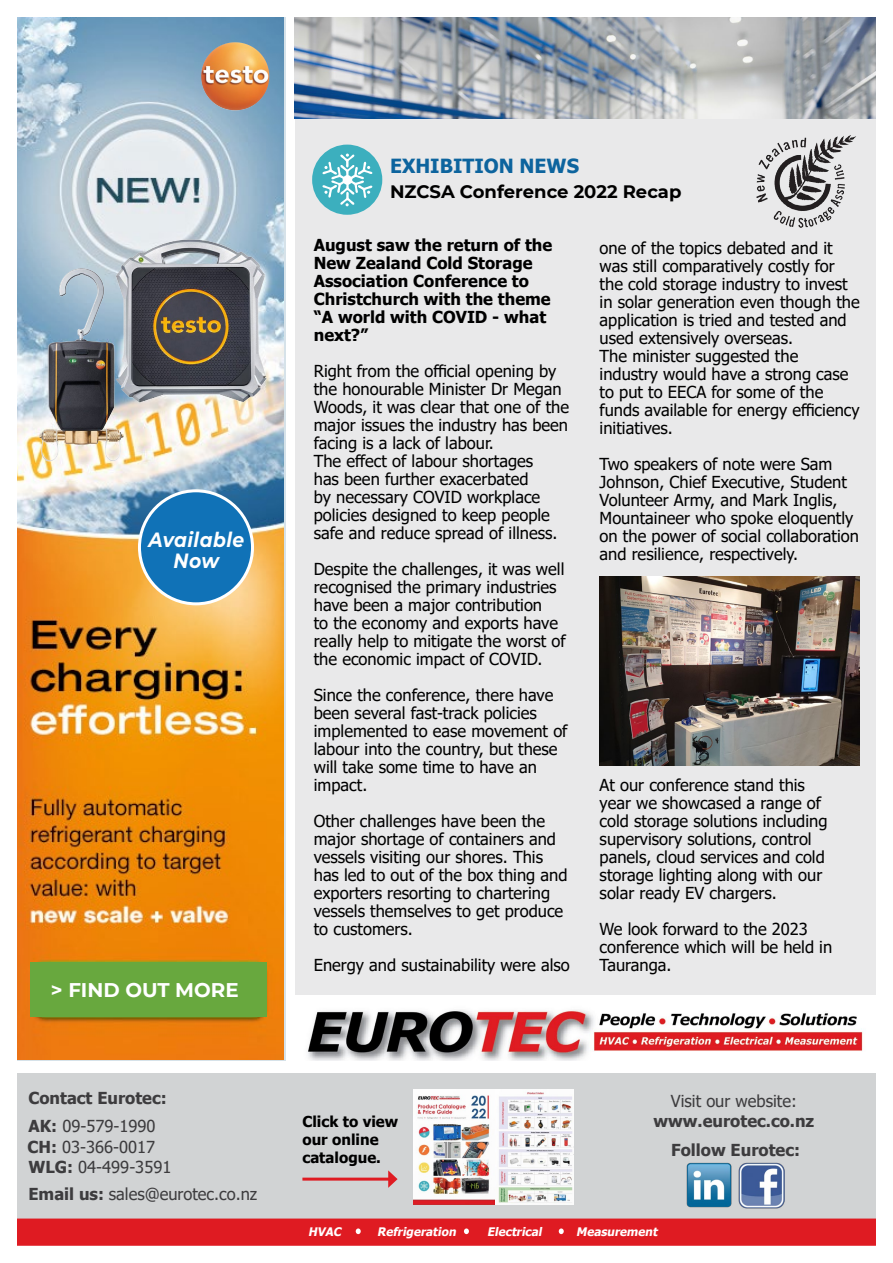
<style>
.page{position:relative;width:893px;height:1263px;background:#fff}
.page>*{position:absolute;margin:0;border:0;box-sizing:border-box;transform-origin:0 0}
.t1{font:italic 700 20.55px/21.1px "Montserrat";letter-spacing:.025em;color:#fff;text-align:center;scale:.91 1}
.t2{font:700 19.8px "Montserrat";color:#fff}
.t3{font:700 19.5px "Tahoma";color:#0d649e}
.t4{font:700 18px "Montserrat";color:#000}
.t5{font:16.5px/18px "Tahoma";color:#000}
.t6{font:700 16.5px/18px "Tahoma";color:#000}
.t7{font:16.5px "Tahoma";color:#3d3c3e}
.t8{font:700 16.5px "Tahoma";color:#3d3c3e}
.t9{font:700 15px/18px "Tahoma";color:#000}
.t10{font:italic 700 11.85px "Tahoma";color:#fff}
.s1{font-weight:700}
</style>
<div class="page">
<div style="left:17px;top:1073px;width:859px;height:146px;background:#d1d3d4"></div>
<div style="left:17px;top:1218px;width:859px;height:28px;background:#df1b22;border:2px solid #df1b22"></div>
<svg style="left:356px;top:1228px;width:5px;height:6px"></svg>
<svg style="left:464px;top:1228px;width:5px;height:6px"></svg>
<svg style="left:559px;top:1228px;width:5px;height:6px"></svg>
<img style="left:739px;top:1162px;width:45px;height:46px">
<img style="left:686px;top:1163px;width:46px;height:45px">
<img style="left:307px;top:1010px;width:556px;height:50px">
<div style="left:295px;top:18px;width:580px;height:977px;background:#e9e9ea"></div>
<div style="left:312px;top:145px;width:70px;height:70px;background:#3cafbe;border-radius:50%"></div>
<svg style="left:322px;top:154px;width:51px;height:52px"></svg>
<img style="left:295px;top:17px;width:581px;height:101px">
<img style="left:756px;top:135px;width:100px;height:93px">
<img style="left:600px;top:577px;width:260px;height:188px">
<img style="left:17px;top:17px;width:266px;height:1043px">
<img style="left:103px;top:232px;width:173px;height:181px">
<img style="left:25px;top:261px;width:109px;height:209px">
<div style="left:139px;top:491px;width:113px;height:113px;background:#1072b7;border-radius:50%"></div>
<div style="left:138px;top:489px;width:116px;height:116px;border:3px solid #fff;border-radius:50%"></div>
<img style="left:218px;top:42px;width:17px;height:5px">
<div style="left:31px;top:962px;width:236px;height:55px;background:#68a83e"></div>
<img style="left:414px;top:1089px;width:160px;height:115px">
<hr style="left:302px;top:1177px;width:89px;height:3px;background:#df1b22">
<svg style="left:388px;top:1170px;width:10px;height:18px"></svg>
<p class="t1" style="left:148px;top:528px;width:107px">Available<br>Now</p>
<p class="t2" style="left:51px;top:976px;width:189px">&gt; FIND OUT MORE</p>
<p class="t3" style="left:390px;top:152px;width:190px">EXHIBITION NEWS</p>
<p class="t4" style="left:390px;top:179px;width:293px">NZCSA Conference 2022 Recap</p>
<p class="t6" style="left:314px;top:237px;width:240px">August saw the return of the<br>New Zealand Cold Storage<br>Association Conference to<br>Christchurch with the theme “A world with COVID - what next?”</p>
<p class="t5" style="left:314px;top:363px;width:257px">Right from the official opening by the honourable Minister Dr Megan<br>Woods, it was clear that one of the major issues the industry has been facing is a lack of labour.<br>The effect of labour shortages<br>has been further exacerbated<br>by necessary COVID workplace policies designed to keep people safe and reduce spread of illness.</p>
<p class="t5" style="left:314px;top:561px;width:253px">Despite the challenges, it was well recognised the primary industries have been a major contribution<br>to the economy and exports have really help to mitigate the worst of the economic impact of COVID.</p>
<p class="t5" style="left:314px;top:687px;width:255px">Since the conference, there have been several fast-track policies implemented to ease movement of labour into the country, but these will take some time to have an impact.</p>
<p class="t5" style="left:314px;top:813px;width:255px">Other challenges have been the major shortage of containers and vessels visiting our shores. This has led to out of the box thing and exporters resorting to chartering vessels themselves to get produce to customers.</p>
<p class="t5" style="left:314px;top:957px;width:258px">Energy and sustainability were also</p>
<p class="t5" style="left:600px;top:240px;width:262px">one of the topics debated and it was still comparatively costly for the cold storage industry to invest in solar generation even though the application is tried and tested and used extensively overseas.<br>The minister suggested the industry would have a strong case to put to EECA for some of the funds available for energy efficiency initiatives.</p>
<p class="t5" style="left:600px;top:456px;width:261px">Two speakers of note were Sam Johnson, Chief Executive, Student Volunteer Army, and Mark Inglis, Mountaineer who spoke eloquently on the power of social collaboration and resilience, respectively.</p>
<p class="t5" style="left:600px;top:777px;width:229px">At our conference stand this year we showcased a range of cold storage solutions including supervisory solutions, control panels, cloud services and cold storage lighting along with our solar ready EV chargers.</p>
<p class="t5" style="left:600px;top:921px;width:234px">We look forward to the 2023 conference which will be held in<br>Tauranga.</p>
<p class="t8" style="left:28px;top:1086px;width:140px">Contact Eurotec:</p>
<p class="t7" style="left:671px;top:1090px;width:127px">Visit our website:</p>
<p class="t8" style="left:653px;top:1109px;width:162px">www.eurotec.co.nz</p>
<p class="t9" style="left:302px;top:1113px;width:97px">Click to view our online catalogue.</p>
<p class="t7" style="left:28px;top:1115px;width:129px"><span class="s1">AK:</span> 09-579-1990</p>
<p class="t7" style="left:27px;top:1136px;width:129px"><span class="s1">CH:</span> 03-366-0017</p>
<p class="t8" style="left:671px;top:1138px;width:130px">Follow Eurotec:</p>
<p class="t7" style="left:28px;top:1156px;width:144px"><span class="s1">WLG:</span> 04-499-3591</p>
<p class="t7" style="left:28px;top:1182px;width:230px"><span class="s1">Email us:</span> sales@eurotec.co.nz</p>
<p class="t10" style="left:308px;top:1223px;width:37px">HVAC</p>
<p class="t10" style="left:377px;top:1223px;width:83px">Refrigeration</p>
<p class="t10" style="left:487px;top:1223px;width:59px">Electrical</p>
<p class="t10" style="left:576px;top:1223px;width:86px">Measurement</p>
</div>
